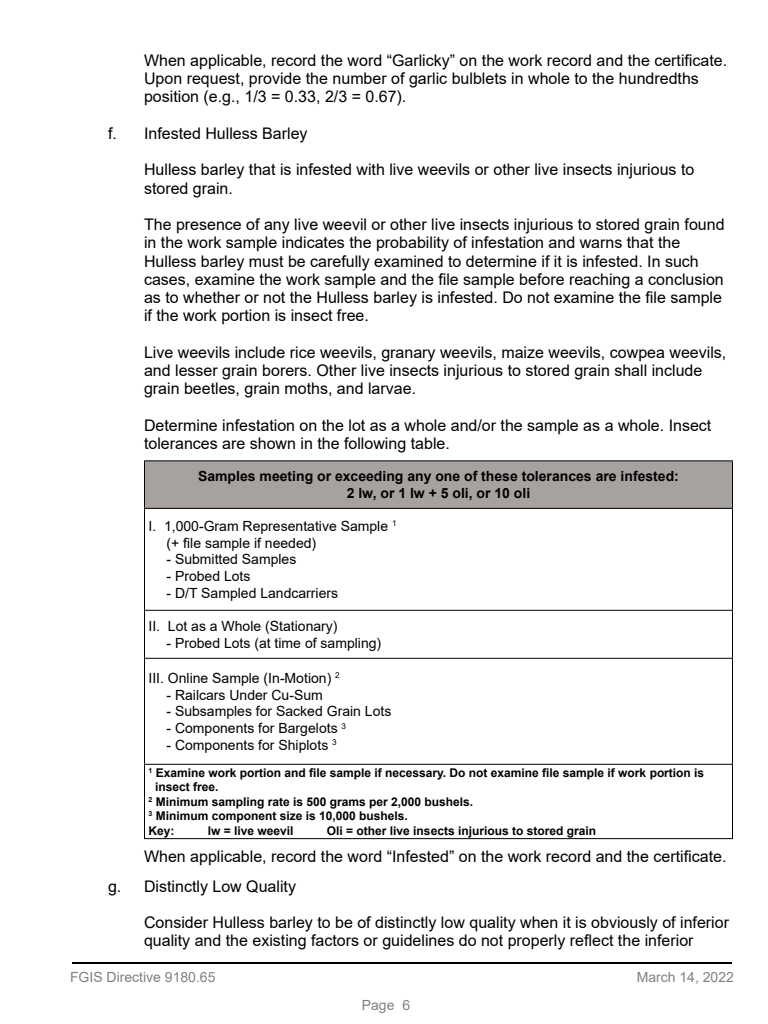
<style>
.page{position:relative;width:768px;height:1024px;background:#fff}
.page>*{position:absolute;margin:0;border:0;box-sizing:border-box;transform-origin:0 0}
.t1{font:16px/18.2px "Arial";color:#000}
.Table{font:14px "Arial";color:#000}
.Table-2{font:700 14px "Arial";color:#000}
.t2{font:14px "Arial";color:#808080}
.Table-3{font:700 12px "Arial";color:#000}
</style>
<div class="page">
<hr style="left:72px;top:962px;width:660px;height:2px;background:#000">
<div style="left:144px;top:461px;width:588px;height:47px;background:#a7a2a0"></div>
<hr style="left:144px;top:460px;width:589px;height:1px;background:#000">
<hr style="left:144px;top:461px;width:1px;height:47px;background:#000">
<hr style="left:732px;top:461px;width:1px;height:47px;background:#000">
<hr style="left:144px;top:508px;width:589px;height:1px;background:#000">
<hr style="left:144px;top:509px;width:1px;height:101px;background:#000">
<hr style="left:732px;top:509px;width:1px;height:101px;background:#000">
<hr style="left:144px;top:610px;width:589px;height:1px;background:#000">
<hr style="left:144px;top:611px;width:1px;height:47px;background:#000">
<hr style="left:732px;top:611px;width:1px;height:47px;background:#000">
<hr style="left:144px;top:658px;width:589px;height:1px;background:#000">
<hr style="left:144px;top:659px;width:1px;height:105px;background:#000">
<hr style="left:732px;top:659px;width:1px;height:105px;background:#000">
<hr style="left:144px;top:764px;width:589px;height:1px;background:#000">
<hr style="left:144px;top:765px;width:1px;height:73px;background:#000">
<hr style="left:732px;top:765px;width:1px;height:73px;background:#000">
<hr style="left:144px;top:838px;width:589px;height:1px;background:#000">
<p class="t1" style="left:144px;top:51px;width:585px">When applicable, record the word “Garlicky” on the work record and the certificate.<br>Upon request, provide the number of garlic bulblets in whole to the hundredths position (e.g. , 1/3 = 0.33, 2/3 = 0.67).</p>
<p class="t1" style="left:108px;top:124px;width:201px">f. Infested Hulless Barley</p>
<p class="t1" style="left:144px;top:161px;width:552px">Hulless barley that is infested with live weevils or other live insects injurious to stored grain.</p>
<p class="t1" style="left:144px;top:215px;width:582px">The presence of any live weevil or other live insects injurious to stored grain found in the work sample indicates the probability of infestation and warns that the Hulless barley must be carefully examined to determine if it is infested. In such cases, examine the work sample and the file sample before reaching a conclusion as to whether or not the Hulless barley is infested. Do not examine the file sample if the work portion is insect free.</p>
<p class="t1" style="left:144px;top:343px;width:584px">Live weevils include rice weevils, granary weevils, maize weevils, cowpea weevils, and lesser grain borers. Other live insects injurious to stored grain shall include grain beetles, grain moths, and larvae.</p>
<p class="t1" style="left:144px;top:416px;width:569px">Determine infestation on the lot as a whole and/or the sample as a whole. Insect tolerances are shown in the following table.</p>
<p class="Table-2" style="left:198px;top:467px;width:482px">Samples meeting or exceeding any one of these tolerances are infested:</p>
<p class="Table-2" style="left:347px;top:483px;width:185px">2 lw, or 1 lw + 5 oli, or 10 oli</p>
<p class="Table" style="left:148px;top:516px;width:250px">I. 1,000-Gram Representative Sample <sup>1</sup></p>
<p class="Table" style="left:166px;top:533px;width:151px">(+ file sample if needed)</p>
<p class="Table" style="left:166px;top:550px;width:131px">- Submitted Samples</p>
<p class="Table" style="left:166px;top:567px;width:86px">- Probed Lots</p>
<p class="Table" style="left:166px;top:583px;width:173px">- D/T Sampled Landcarriers</p>
<p class="Table" style="left:148px;top:616px;width:191px">II. Lot as a Whole (Stationary)</p>
<p class="Table" style="left:166px;top:633px;width:216px">- Probed Lots (at time of sampling)</p>
<p class="Table" style="left:148px;top:668px;width:193px">III. Online Sample (In-Motion) <sup>2</sup></p>
<p class="Table" style="left:166px;top:685px;width:158px">- Railcars Under Cu-Sum</p>
<p class="Table" style="left:166px;top:702px;width:226px">- Subsamples for Sacked Grain Lots</p>
<p class="Table" style="left:166px;top:719px;width:181px">- Components for Bargelots <sup>3</sup></p>
<p class="Table" style="left:166px;top:735px;width:172px">- Components for Shiplots <sup>3</sup></p>
<p class="Table-3" style="left:148px;top:764px;width:557px"><sup>1</sup> Examine work portion and file sample if necessary. Do not examine file sample if work portion is</p>
<p class="Table-3" style="left:155px;top:779px;width:65px">insect free.</p>
<p class="Table-3" style="left:148px;top:793px;width:326px"><sup>2</sup> Minimum sampling rate is 500 grams per 2,000 bushels.</p>
<p class="Table-3" style="left:148px;top:808px;width:261px"><sup>3</sup> Minimum component size is 10,000 bushels.</p>
<p class="Table-3" style="left:148px;top:822px;width:28px">Key:</p>
<p class="Table-3" style="left:208px;top:822px;width:87px">lw = live weevil</p>
<p class="Table-3" style="left:327px;top:822px;width:271px">Oli = other live insects injurious to stored grain</p>
<p class="t1" style="left:144px;top:847px;width:584px">When applicable, record the word “Infested” on the work record and the certificate.</p>
<p class="t1" style="left:108px;top:877px;width:190px">g. Distinctly Low Quality</p>
<p class="t1" style="left:144px;top:913px;width:587px">Consider Hulless barley to be of distinctly low quality when it is obviously of inferior quality and the existing factors or guidelines do not properly reflect the inferior</p>
<p class="t2" style="left:70px;top:968px;width:147px">FGIS Directive 9180.65</p>
<p class="t2" style="left:637px;top:968px;width:99px">March 14, 2022</p>
<p class="t2" style="left:362px;top:996px;width:50px">Page 6</p>
</div>
